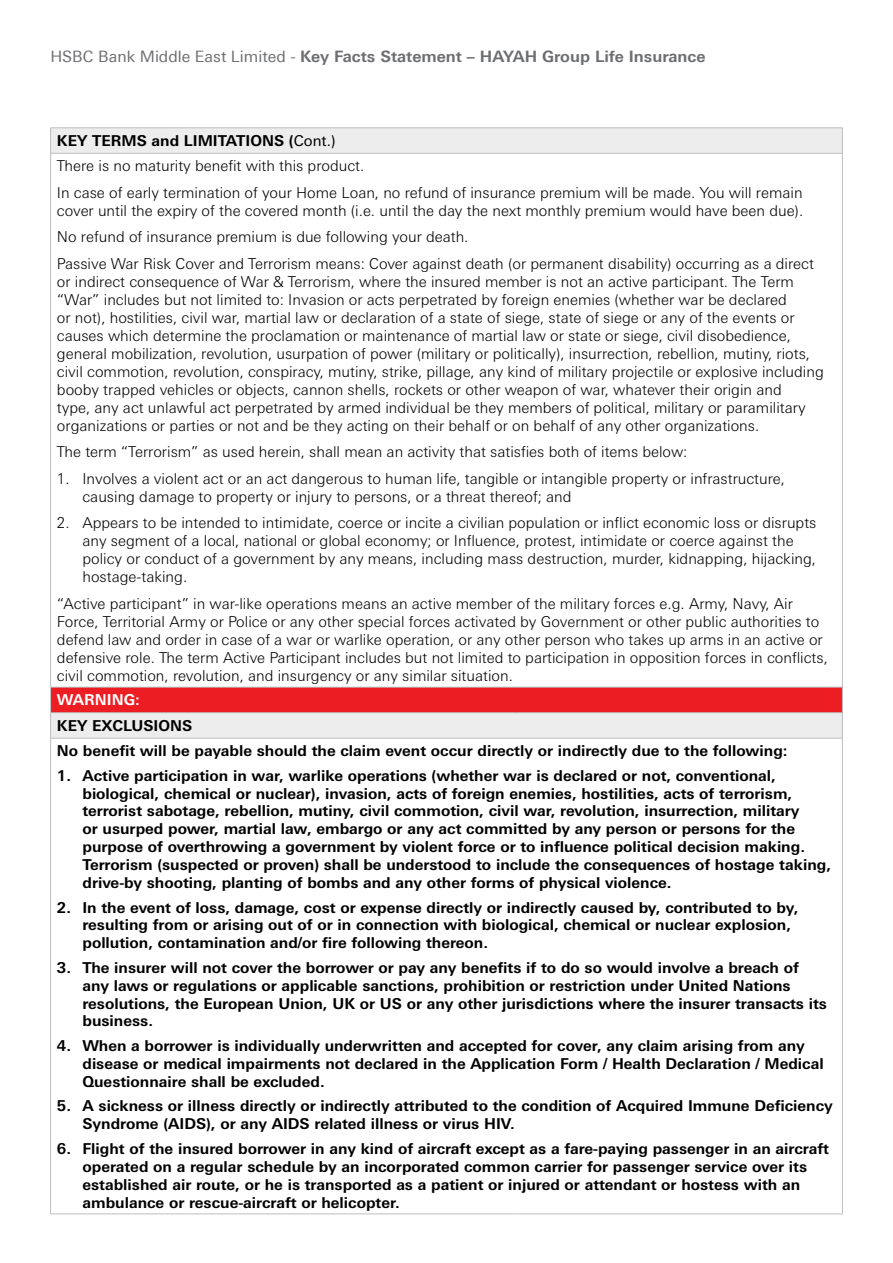
<style>
.page{position:relative;width:893px;height:1263px;background:#fff}
.page>*{position:absolute;margin:0;border:0;box-sizing:border-box;transform-origin:0 0}
.t1{font:700 15.75px "Univers Next Arabic";color:#6d6e71}
.t2{font:300 15px/18px "Univers Nextfor HSBC";color:#000}
.t3{font:700 15px/17.9px "Univers Nextfor HSBC";color:#000}
.t4{font:700 15px "Univers Nextfor HSBC";color:#fff}
.s1{font-weight:400}
.s2{font-weight:700}
</style>
<div class="page">
<div style="left:51px;top:129px;width:791px;height:24px;background:#ededee"></div>
<svg style="left:51px;top:686px;width:791px;height:52px;background:#ebebec"></svg>
<div style="left:51px;top:687px;width:791px;height:26px;background:#ed1d24"></div>
<hr style="left:50px;top:128px;width:139px;height:1px;background:#bcbec0">
<svg style="left:50px;top:129px;width:1px;height:24px"></svg>
<hr style="left:189px;top:128px;width:327px;height:1px;background:#bcbec0">
<hr style="left:516px;top:128px;width:327px;height:1px;background:#bcbec0">
<svg style="left:842px;top:129px;width:1px;height:24px"></svg>
<hr style="left:50px;top:153px;width:139px;height:1px;background:#bcbec0">
<hr style="left:50px;top:154px;width:1px;height:533px;background:#bcbec0">
<hr style="left:189px;top:153px;width:327px;height:1px;background:#bcbec0">
<hr style="left:516px;top:153px;width:327px;height:1px;background:#bcbec0">
<hr style="left:842px;top:154px;width:1px;height:533px;background:#bcbec0">
<hr style="left:50px;top:687px;width:139px;height:1px;background:#bcbec0">
<hr style="left:189px;top:687px;width:327px;height:1px;background:#bcbec0">
<hr style="left:516px;top:687px;width:327px;height:1px;background:#bcbec0">
<hr style="left:50px;top:712px;width:139px;height:1px;background:#bcbec0">
<svg style="left:50px;top:687px;width:1px;height:51px"></svg>
<hr style="left:189px;top:712px;width:327px;height:1px;background:#bcbec0">
<hr style="left:516px;top:712px;width:327px;height:1px;background:#bcbec0">
<svg style="left:842px;top:687px;width:1px;height:51px"></svg>
<hr style="left:50px;top:738px;width:139px;height:1px;background:#bcbec0">
<hr style="left:50px;top:738px;width:1px;height:476px;background:#bcbec0">
<hr style="left:189px;top:738px;width:327px;height:1px;background:#bcbec0">
<hr style="left:516px;top:738px;width:327px;height:1px;background:#bcbec0">
<hr style="left:842px;top:738px;width:1px;height:476px;background:#bcbec0">
<hr style="left:50px;top:1213px;width:139px;height:1px;background:#bcbec0">
<hr style="left:189px;top:1213px;width:327px;height:1px;background:#bcbec0">
<hr style="left:516px;top:1213px;width:327px;height:1px;background:#bcbec0">
<p class="t1" style="left:50px;top:47px;width:657px"><span class="s1">HSBC Bank Middle East Limited -</span> Key Facts Statement – HAYAH Group Life Insurance</p>
<p class="t2" style="left:57px;top:126px;width:747px;line-height:26px"><span class="s2">KEY TERMS and LIMITATIONS (</span><span class="s1">Cont (.<br></span>There is no maturity benefit with this product.<br>In case of early termination of your Home Loan, no refund of insurance premium will be made. You will remain</p>
<p class="t2" style="left:57px;top:196px;width:758px;line-height:26.5px">cover until the expiry of the covered month .e. i( until the day the next monthly premium would have been due .(<br>No refund of insurance premium is due following your death.<br>Passive War Risk Cover and Terrorism means: Cover against death (or permanent disability) occurring as a direct</p>
<p class="t2" style="left:57px;top:271px;width:768px">or indirect consequence of War &amp; Terrorism, where the insured member is not an active participant. The Term “War” includes but not limited to: Invasion or acts perpetrated by foreign enemies (whether war be declared<br>or not ,) hostilities, civil war, martial law or declaration of a state of siege, state of siege or any of the events or causes which determine the proclamation or maintenance of martial law or state or siege, civil disobedience, general mobilization, revolution, usurpation of power (military or politically ,) insurrection, rebellion, mutiny, riots, civil commotion, revolution, conspiracy, mutiny, strike, pillage, any kind of military projectile or explosive including booby trapped vehicles or objects, cannon shells, rockets or other weapon of war, whatever their origin and<br>type, any act unlawful act perpetrated by armed individual be they members of political, military or paramilitary organizations or parties or not and be they acting on their behalf or on behalf of any other organizations.</p>
<p class="t2" style="left:82px;top:438px;width:704px;line-height:26.5px;text-indent:-26px">The term “Terrorism” as used herein, shall mean an activity that satisfies both of items below:<br>Involves a violent act or an act dangerous to human life, tangible or intangible property or infrastructure,</p>
<p class="t2" style="left:57px;top:468px;width:14px">1.</p>
<p class="t2" style="left:57px;top:513px;width:14px">2.</p>
<p class="t2" style="left:82px;top:482px;width:735px;line-height:26.5px">causing damage to property or injury to persons, or a threat thereof; and<br>Appears to be intended to intimidate, coerce or incite a civilian population or inflict economic loss or disrupts</p>
<p class="t2" style="left:82px;top:531px;width:735px">any segment of a local, national or global economy; or Influence, protest, intimidate or coerce against the policy or conduct of a government by any means, including mass destruction, murder, kidnapping, hijacking, hostage-taking.</p>
<p class="t2" style="left:57px;top:593px;width:772px">“Active participant” in war-like operations means an active member of the military forces .g.e Army, Navy, Air Force, Territorial Army or Police or any other special forces activated by Government or other public authorities to defend law and order in case of a war or warlike operation, or any other person who takes up arms in an active or defensive role. The term Active Participant includes but not limited to participation in opposition forces in conflicts, civil commotion, revolution, and insurgency or any similar situation.</p>
<p class="t4" style="left:57px;top:689px;width:85px">WARNING:</p>
<p class="t3" style="left:57px;top:715px;width:137px">KEY EXCLUSIONS</p>
<p class="t3" style="left:57px;top:741px;width:732px">No benefit will be payable should the claim event occur directly or indirectly due to the following:</p>
<p class="t3" style="left:82px;top:765px;width:695px">Active participation in war, warlike operations (whether war is declared or not, conventional,</p>
<p class="t3" style="left:57px;top:765px;width:16px">1.</p>
<p class="t3" style="left:57px;top:897px;width:16px">2.</p>
<p class="t3" style="left:57px;top:958px;width:16px">3.</p>
<p class="t3" style="left:57px;top:1036px;width:16px">4.</p>
<p class="t3" style="left:57px;top:1096px;width:16px">5.</p>
<p class="t3" style="left:57px;top:1139px;width:16px">6.</p>
<p class="t3" style="left:82px;top:783px;width:750px">biological, chemical or nuclear ,) invasion, acts of foreign enemies, hostilities, acts of terrorism, terrorist sabotage, rebellion, mutiny, civil commotion, civil war, revolution, insurrection, military<br>or usurped power, martial law, embargo or any act committed by any person or persons for the purpose of overthrowing a government by violent force or to influence political decision making.<br>Terrorism (suspected or proven) shall be understood to include the consequences of hostage taking, drive-by shooting, planting of bombs and any other forms of physical violence.</p>
<p class="t3" style="left:82px;top:897px;width:717px">In the event of loss, damage, cost or expense directly or indirectly caused by, contributed to by,</p>
<p class="t3" style="left:82px;top:915px;width:710px">resulting from or arising out of or in connection with biological, chemical or nuclear explosion, pollution, contamination and/or fire following thereon.</p>
<p class="t3" style="left:82px;top:958px;width:718px">The insurer will not cover the borrower or pay any benefits if to do so would involve a breach of</p>
<p class="t3" style="left:82px;top:975px;width:746px">any laws or regulations or applicable sanctions, prohibition or restriction under United Nations resolutions, the European Union, UK or US or any other jurisdictions where the insurer transacts its business.</p>
<p class="t3" style="left:82px;top:1036px;width:724px">When a borrower is individually underwritten and accepted for cover, any claim arising from any</p>
<p class="t3" style="left:82px;top:1054px;width:743px">disease or medical impairments not declared in the Application Form / Health Declaration / Medical<br>Questionnaire shall be excluded.</p>
<p class="t3" style="left:82px;top:1096px;width:752px">A sickness or illness directly or indirectly attributed to the condition of Acquired Immune Deficiency</p>
<p class="t3" style="left:82px;top:1111px;width:748px;line-height:24.6px">Syndrome (AIDS ,) or any AIDS related illness or virus HIV.<br>Flight of the insured borrower in any kind of aircraft except as a fare-paying passenger in an aircraft</p>
<p class="t3" style="left:82px;top:1157px;width:726px">operated on a regular schedule by an incorporated common carrier for passenger service over its established air route, or he is transported as a patient or injured or attendant or hostess with an ambulance or rescue-aircraft or helicopter.</p>
</div>
